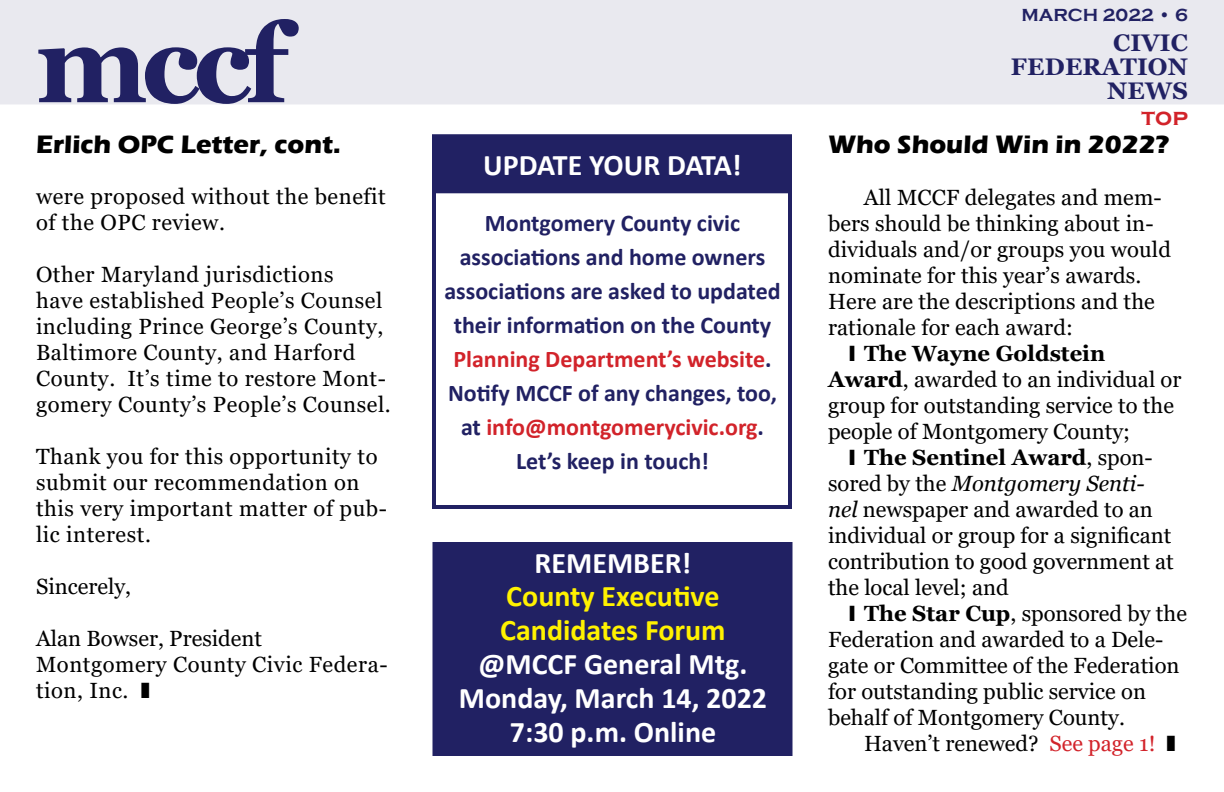
<style>
.page{position:relative;width:1224px;height:792px;background:#fff}
.page>*{position:absolute;margin:0;border:0;box-sizing:border-box;transform-origin:0 0}
.t1{font:700 110px "Georgia";color:#212163}
.t2{font:700 30px/34px "Calibri";color:#fff;text-align:center}
.t3{font:700 30px/34px "Calibri";color:#fff200}
.t4{font:700 30px "Calibri";letter-spacing:-.025em;color:#fff}
.t5{font:700 26px "Eras ITC";color:#000}
.t6{font:700 24px/34px "Calibri";color:#212163;text-align:center}
.t7{font:700 24px/24px "Georgia";letter-spacing:.01em;color:#212163;text-align:right}
.t8{font:700 24px "Copperplate Gothic";color:#d2232a}
.t9{font:22px/26px "Georgia";letter-spacing:.005em;color:#000}
.t10{font:22px/26px "Georgia";letter-spacing:.025em;color:#000}
.t11{font:700 18px "Copperplate Gothic";color:#212163}
.s1{color:#d2232a}
.s2{font-weight:700}
.s3{font-style:italic}
</style>
<div class="page">
<div style="left:0;top:0;width:1224px;height:104px;background:#e9e9ef"></div>
<div style="left:432px;top:542px;width:360px;height:214px;background:#212163"></div>
<div style="left:432px;top:134px;width:360px;height:375px;border:4px solid #212163"></div>
<div style="left:432px;top:134px;width:360px;height:59px;background:#212163"></div>
<h1 class="t1" style="left:36px;top:-7px;width:264px">mccf</h1>
<p class="t5" style="left:36px;top:129px;width:306px">Erlich OPC Letter, cont.</p>
<p class="t10" style="left:36px;top:184px;width:351px">were proposed without the benefit of the OPC review.</p>
<p class="t10" style="left:36px;top:262px;width:356px">Other Maryland jurisdictions<br>have established People’s Counsel including Prince George’s County, Baltimore County, and Harford County. It’s time to restore Mont&shy;gomery County’s People’s Counsel.</p>
<p class="t10" style="left:36px;top:444px;width:353px">Thank you for this opportunity to submit our recommendation on this very important matter of pub&shy;lic interest.</p>
<p class="t9" style="left:36px;top:574px;width:97px">Sincerely,</p>
<p class="t10" style="left:36px;top:626px;width:353px">Alan Bowser, President<br>Montgomery County Civic Federa&shy;tion, Inc.</p>
<h2 class="t4" style="left:483px;top:144px;width:260px">UPDATE YOUR DATA!</h2>
<p class="t6" style="left:444px;top:206px;width:338px">Montgomery County civic associations and home owners associations are asked to updated their information on the County<br><span class="s1">Planning Department’s website</span>.<br>Notify MCCF of any changes, too, at <span class="s1">info@montgomerycivic.org</span>.<br>Let’s keep in touch!</p>
<h2 class="t2" style="left:535px;top:545px;width:158px">REMEMBER!</h2>
<h2 class="t3" style="left:500px;top:579px;width:227px">County Executive<br>Candidates Forum</h2>
<h2 class="t2" style="left:459px;top:647px;width:310px">@MCCF General Mtg.<br>Monday, March 14, 2022<br>7:30 p.m. Online</h2>
<p class="t11" style="left:1022px;top:5px;width:168px">mARCH 2022 • 6</p>
<p class="t7" style="left:1011px;top:30px;width:179px">civic federation news</p>
<p class="t8" style="left:1142px;top:104px;width:48px">top</p>
<p class="t5" style="left:828px;top:129px;width:343px">Who Should Win in 2022?</p>
<p class="t9" style="left:828px;top:184px;width:345px;text-indent:36px">All MCCF delegates and mem&shy;bers should be thinking about in&shy;dividuals and/or groups you would nominate for this year’s awards.<br>Here are the descriptions and the rationale for each award:</p>
<p class="t9" style="left:828px;top:341px;width:355px;text-indent:36px"><span class="s2">The Wayne Goldstein<br>Award</span>, awarded to an individual or group for outstanding service to the people of Montgomery County;</p>
<p class="t9" style="left:828px;top:445px;width:347px;text-indent:36px"><span class="s2">The Sentinel Award</span>, spon&shy;sored by the <span class="s3">Montgomery Senti&shy;nel</span> newspaper and awarded to an individual or group for a significant contribution to good government at the local level; and</p>
<p class="t9" style="left:828px;top:601px;width:360px;text-indent:36px"><span class="s2">The Star Cup</span>, sponsored by the<br>Federation and awarded to a Dele&shy;gate or Committee of the Federation for outstanding public service on behalf of Montgomery County.</p>
<p class="t9" style="left:864px;top:731px;width:293px">Haven’t renewed? <span class="s1">See page 1!</span></p>
</div>
